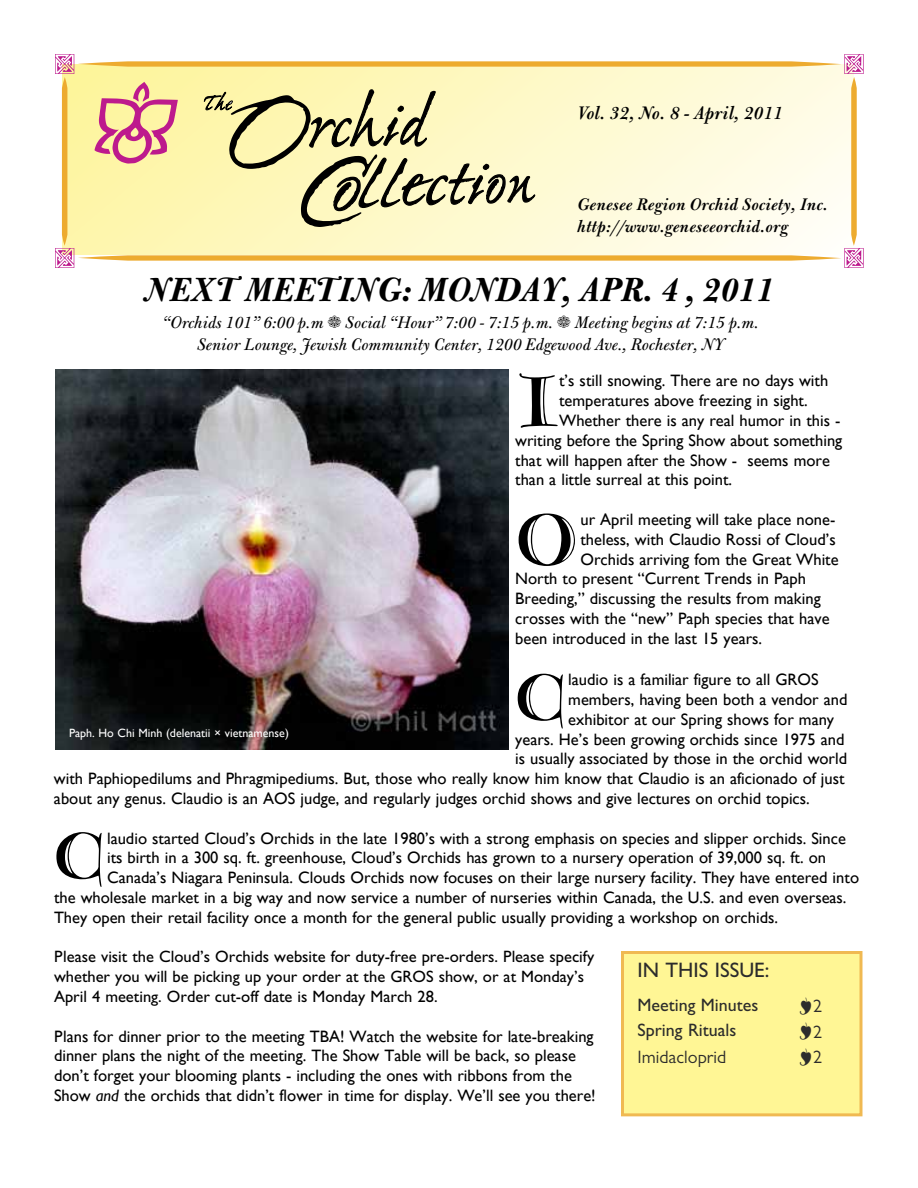
<style>
.page{position:relative;width:918px;height:1188px;background:#fff}
.page>*{position:absolute;margin:0;border:0;box-sizing:border-box;transform-origin:0 0}
.t1{font:72.9px "Goudy Text MT Lombardic Capitals";color:#000}
.t2{font:65.55px "Goudy Text MT Lombardic Capitals";color:#000}
.t3{font:italic 700 36px "Bulmer";color:#000}
.t4{font:21px "Gill Sans";color:#000}
.t5{font:italic 600 19.5px "Bulmer";letter-spacing:.01em;color:#000}
.t6{font:italic 18px/21.6px "Bulmer";color:#000;text-align:center}
.t7{font:italic 600 18px/21.6px "Bulmer";letter-spacing:.01em;color:#000}
.t8{font:18px "Gill Sans";color:#000}
.t9{font:18px "Gill Sans";color:#000}
.t10{font:18px "Botanical";color:#000}
.t11{font:16.5px/19.8px "Gill Sans";color:#000}
.t12{font:16.5px/19.8px "Gill Sans";color:#000}
.t13{font:12px "Gill Sans";color:#fff}
.s1{font-family:"Monotype Sorts";font-style:normal}
.s2{font-style:italic}
.s3{font-family:"Gill Sans"}
</style>
<div class="page">
<svg style="left:55px;top:54px;width:809px;height:214px;background:#f1e7bc"></svg>
<img style="left:56px;top:369px;width:452px;height:381px">
<div style="left:622px;top:952px;width:239px;height:163px;background:#fff695"></div>
<div style="left:621px;top:951px;width:241px;height:165px;border:3px solid #edab2f"></div>
<p class="t5" style="left:577px;top:102px;width:207px">Vol. 32, No. 8 - April, 2011</p>
<p class="t7" style="left:577px;top:194px;width:253px">Genesee Region Orchid Society, Inc. http://www.geneseeorchid.org</p>
<h3 class="t3" style="left:144px;top:271px;width:631px">NEXT MEETING: MONDAY, APR. 4 , 2011</h3>
<p class="t6" style="left:163px;top:312px;width:598px">“Orchids 101” 6:00 p.m <span class="s1">a</span> Social “Hour” 7:00 - 7:15 p.m. <span class="s1">a</span> Meeting begins at 7:15 p.m.<br>Senior Lounge, Jewish Community Center, 1200 Edgewood Ave., Rochester, NY</p>
<h1 class="t1" style="left:515px;top:362px;width:42px">I</h1>
<p class="t11" style="left:559px;top:371px;width:271px">t’s still snowing. There are no days with</p>
<p class="t11" style="left:559px;top:391px;width:250px">temperatures above freezing in sight.</p>
<p class="t11" style="left:559px;top:411px;width:283px">Whether there is any real humor in this -</p>
<p class="t11" style="left:515px;top:431px;width:329px">writing before the Spring Show about something</p>
<p class="t11" style="left:515px;top:450px;width:316px">that will happen after the Show - seems more</p>
<p class="t11" style="left:515px;top:470px;width:218px">than a little surreal at this point.</p>
<h1 class="t1" style="left:515px;top:501px;width:63px">O</h1>
<p class="t11" style="left:580px;top:510px;width:256px">ur April meeting will take place none-</p>
<p class="t11" style="left:580px;top:530px;width:257px">theless, with Claudio Rossi of Cloud’s</p>
<p class="t11" style="left:580px;top:549px;width:260px">Orchids arriving fom the Great White</p>
<p class="t11" style="left:515px;top:569px;width:292px">North to present “Current Trends in Paph</p>
<p class="t11" style="left:515px;top:589px;width:307px">Breeding,” discussing the results from making</p>
<p class="t11" style="left:515px;top:609px;width:316px">crosses with the “new” Paph species that have</p>
<p class="t11" style="left:515px;top:629px;width:248px">been introduced in the last 15 years.</p>
<h2 class="t2" style="left:515px;top:662px;width:51px">C</h2>
<p class="t11" style="left:568px;top:670px;width:252px">laudio is a familiar figure to all GROS</p>
<p class="t11" style="left:568px;top:690px;width:281px">members, having been both a vendor and</p>
<p class="t11" style="left:568px;top:710px;width:267px">exhibitor at our Spring shows for many</p>
<p class="t11" style="left:515px;top:729px;width:331px">years. He’s been growing orchids since 1975 and</p>
<p class="t11" style="left:515px;top:749px;width:333px">is usually associated by those in the orchid world</p>
<p class="t11" style="left:54px;top:769px;width:792px">with Paphiopedilums and Phragmipediums. But, those who really know him know that Claudio is an aficionado of just</p>
<p class="t11" style="left:54px;top:789px;width:757px">about any genus. Claudio is an AOS judge, and regularly judges orchid shows and give lectures on orchid topics.</p>
<h2 class="t2" style="left:54px;top:821px;width:51px">C</h2>
<p class="t11" style="left:107px;top:828px;width:740px">laudio started Cloud’s Orchids in the late 1980’s with a strong emphasis on species and slipper orchids. Since</p>
<p class="t13" style="left:69px;top:726px;width:221px">Paph. Ho Chi Minh (delenatii × vietnamense)</p>
<p class="t11" style="left:107px;top:848px;width:721px">its birth in a 300 sq. ft. greenhouse, Cloud’s Orchids has grown to a nursery operation of 39,000 sq. ft. on</p>
<p class="t11" style="left:107px;top:868px;width:754px">Canada’s Niagara Peninsula. Clouds Orchids now focuses on their large nursery facility. They have entered into</p>
<p class="t11" style="left:54px;top:888px;width:794px">the wholesale market in a big way and now service a number of nurseries within Canada, the U.S. and even overseas.</p>
<p class="t11" style="left:54px;top:908px;width:726px">They open their retail facility once a month for the general public usually providing a workshop on orchids.</p>
<p class="t12" style="left:54px;top:947px;width:542px">Please visit the Cloud’s Orchids website for duty-free pre-orders. Please specify whether you will be picking up your order at the GROS show, or at Monday’s<br>April 4 meeting. Order cut-off date is Monday March 28.</p>
<p class="t11" style="left:54px;top:1026px;width:543px">Plans for dinner prior to the meeting TBA! Watch the website for late-breaking dinner plans the night of the meeting. The Show Table will be back, so please don’t forget your blooming plants - including the ones with ribbons from the Show <span class="s2">and</span> the orchids that didn’t flower in time for display. We’ll see you there!</p>
<p class="t4" style="left:638px;top:957px;width:133px">IN THIS ISSUE:</p>
<p class="t8" style="left:638px;top:995px;width:122px">Meeting Minutes</p>
<p class="t10" style="left:800px;top:998px;width:24px">D<span class="s3">2</span></p>
<p class="t8" style="left:638px;top:1020px;width:100px">Spring Rituals</p>
<p class="t10" style="left:800px;top:1023px;width:24px">D<span class="s3">2</span></p>
<p class="t9" style="left:638px;top:1047px;width:90px">Imidacloprid</p>
<p class="t10" style="left:800px;top:1049px;width:24px">D<span class="s3">2</span></p>
</div>
